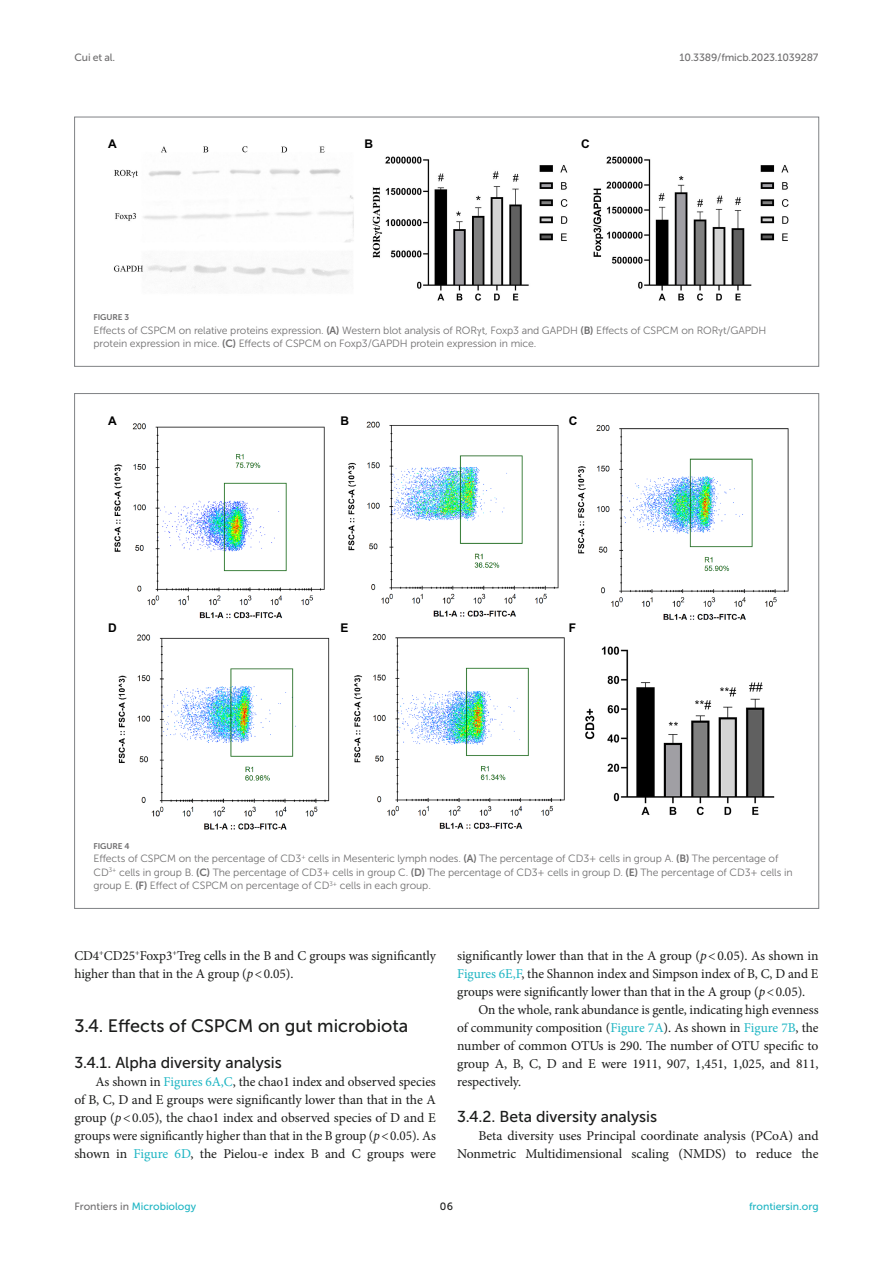
<style>
.page{position:relative;width:893px;height:1263px;background:#fff}
.page>*{position:absolute;margin:0;border:0;box-sizing:border-box;transform-origin:0 0}
.HEAD_2{font:18px "Museo Sans 500";color:#1b1c1b}
.HEAD_3_after_HEAD_2{font:15.75px "Museo Sans 500";color:#1b1c1b}
.HEAD_3{font:15.75px "Museo Sans 500";color:#1b1c1b}
.TEXT_FLUSH{font:13.5px/18px "Minion Pro";letter-spacing:-.005em;color:#1b1c1b;text-align:justify}
.TEXT{font:13.5px/18px "Minion Pro";letter-spacing:-.005em;color:#1b1c1b;text-align:justify}
.t1{font:700 12px "Arial";color:#000}
.FIG_LEG{font:10.5px/13.5px "Museo Sans 300";letter-spacing:-.01em;color:#706f70}
.t2{font:10.5px "Museo Sans 500";color:#1db5c3}
.t3{font:10.5px "Museo Sans 500";letter-spacing:-.015em;color:#706f70}
.t4{font:10.5px "Museo Sans 500";color:#1b1c1b}
.FIG_HD{font:8.25px "Museo Sans 700";letter-spacing:-.01em;color:#706f70}
.s1{font-family:"Museo Sans 700"}
.s2{font-family:"STIX General"}
.s3{font-style:italic}
.s4{color:#1db5c3}
.s5{color:#706f70}
</style>
<div class="page">
<img style="left:113px;top:146px;width:676px;height:155px">
<div style="left:74px;top:117px;width:745px;height:249px;border:1px solid #808285"></div>
<img style="left:114px;top:421px;width:675px;height:409px">
<p class="t3" style="left:74px;top:51px;width:42px">Cui et al.</p>
<p class="t3" style="left:679px;top:51px;width:141px">10.3389/fmicb.2023.1039287</p>
<p class="t1" style="left:108px;top:135px;width:10px">A</p>
<p class="t1" style="left:364px;top:135px;width:10px">B</p>
<p class="t1" style="left:581px;top:135px;width:10px">C</p>
<p class="FIG_HD" style="left:94px;top:313px;width:37px">FIGURE 3</p>
<p class="FIG_LEG" style="left:94px;top:324px;width:674px">Effects of CSPCM on relative proteins expression. <span class="s1">(A)</span> Western blot analysis of ROR<span class="s2">γ</span>t, Foxp3 and GAPDH <span class="s1">(B)</span> Effects of CSPCM on ROR<span class="s2">γ</span>t/GAPDH protein expression in mice. <span class="s1">(C)</span> Effects of CSPCM on Foxp3/GAPDH protein expression in mice.</p>
<p class="t1" style="left:108px;top:412px;width:10px">A</p>
<p class="t1" style="left:340px;top:412px;width:10px">B</p>
<p class="t1" style="left:569px;top:412px;width:10px">C</p>
<p class="t1" style="left:108px;top:619px;width:10px">D</p>
<p class="t1" style="left:340px;top:619px;width:10px">E</p>
<p class="t1" style="left:569px;top:619px;width:9px">F</p>
<p class="FIG_HD" style="left:94px;top:841px;width:37px">FIGURE 4</p>
<p class="FIG_LEG" style="left:94px;top:852px;width:700px">Effects of CSPCM on the percentage of CD3<sup>+</sup> cells in Mesenteric lymph nodes. <span class="s1">(A)</span> The percentage of CD3+ cells in group A. <span class="s1">(B)</span> The percentage of<br>CD<sup>3+</sup> cells in group B. <span class="s1">(C)</span> The percentage of CD3+ cells in group C. <span class="s1">(D)</span> The percentage of CD3+ cells in group D. <span class="s1">(E)</span> The percentage of CD3+ cells in group E. <span class="s1">(F)</span> Effect of CSPCM on percentage of CD<sup>3+</sup> cells in each group.</p>
<p class="TEXT_FLUSH" style="left:74px;top:947px;width:363px">CD4<sup>+</sup>CD25<sup>+</sup>Foxp3<sup>+</sup>Treg cells in the B and C groups was significantly higher than that in the A group (<span class="s3">p</span>&lt;0.05).</p>
<p class="HEAD_2" style="left:74px;top:1016px;width:335px">3.4. Effects of CSPCM on gut microbiota</p>
<p class="HEAD_3_after_HEAD_2" style="left:74px;top:1054px;width:209px">3.4.1. Alpha diversity analysis</p>
<p class="TEXT_FLUSH" style="left:74px;top:1073px;width:363px;text-indent:21px">As shown in <span class="s4">Figures 6A,C</span>, the chao1 index and observed species of B, C, D and E groups were significantly lower than that in the A group (<span class="s3">p</span>&lt;0.05), the chao1 index and observed species of D and E groups were significantly higher than that in the B group (<span class="s3">p</span>&lt;0.05). As shown in <span class="s4">Figure 6D</span>, the Pielou-e index B and C groups were</p>
<p class="TEXT_FLUSH" style="left:457px;top:947px;width:363px">significantly lower than that in the A group (<span class="s3">p</span>&lt;0.05). As shown in <span class="s4">Figures 6E,F</span>, the Shannon index and Simpson index of B, C, D and E groups were significantly lower than that in the A group (<span class="s3">p</span>&lt;0.05).</p>
<p class="TEXT" style="left:457px;top:1001px;width:363px;text-indent:21px">On the whole, rank abundance is gentle, indicating high evenness of community composition (<span class="s4">Figure 7A</span>). As shown in <span class="s4">Figure 7B</span>, the number of common OTUs is 290. The number of OTU specific to group A, B, C, D and E were 1911, 907, 1,451, 1,025, and 811, respectively.</p>
<p class="HEAD_3" style="left:457px;top:1108px;width:202px">3.4.2. Beta diversity analysis</p>
<p class="TEXT_FLUSH" style="left:457px;top:1127px;width:363px;text-align:right">Beta diversity uses Principal coordinate analysis (PCoA) and<br>Nonmetric Multidimensional scaling (NMDS) to reduce the</p>
<p class="t2" style="left:74px;top:1200px;width:123px"><span class="s5">Frontiers in</span> Microbiology</p>
<p class="t4" style="left:440px;top:1200px;width:15px">06</p>
<p class="t2" style="left:749px;top:1200px;width:71px">frontiersin.org</p>
</div>
